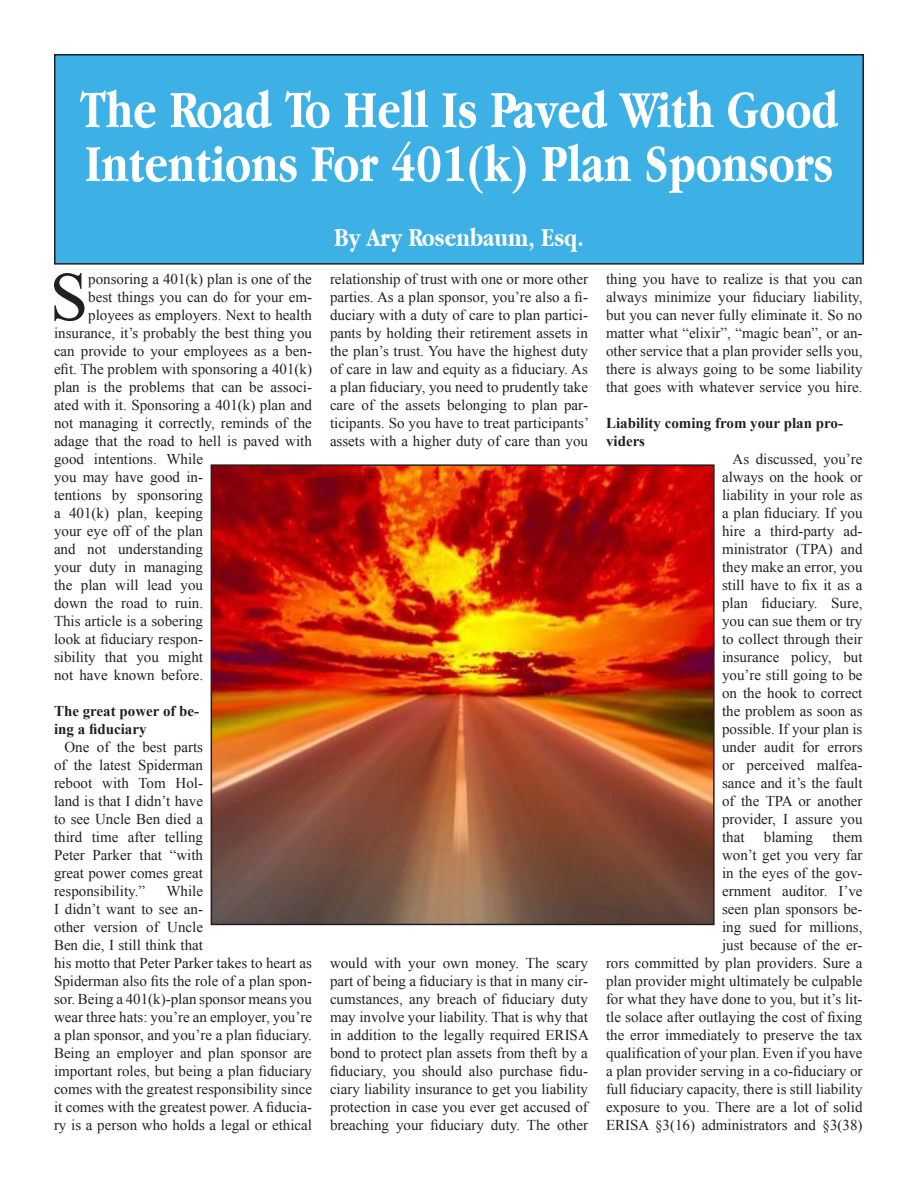
<style>
.page{position:relative;width:918px;height:1188px;background:#fff}
.page>*{position:absolute;margin:0;border:0;box-sizing:border-box;transform-origin:0 0}
.t1{font:69.3px "Times New Roman";color:#231f20}
.t2{font:700 54px/54px "Apple Garamond";color:#fff}
.t3{font:700 27px "Apple Garamond";color:#fff}
.t4{font:15px/18px "Times New Roman";color:#231f20;text-align:justify}
.t5{font:700 15px/18px "Times New Roman";color:#231f20}
</style>
<div class="page">
<div style="left:55px;top:55px;width:808px;height:209px;background:#3db1e5"></div>
<div style="left:54px;top:54px;width:810px;height:211px;border:2px solid #231f20"></div>
<img style="left:214px;top:467px;width:498px;height:455px">
<div style="left:211px;top:464px;width:504px;height:461px;border:2px solid #231f20"></div>
<p class="t2" style="left:80px;top:83px;width:760px">The Road To Hell Is Paved With Good<br>Intentions For 401(k) Plan Sponsors</p>
<p class="t3" style="left:334px;top:222px;width:251px">By Ary Rosenbaum, Esq.</p>
<p class="t1" style="left:50px;top:250px;width:40px">S</p>
<p class="t4" style="left:88px;top:270px;width:225px">ponsoring a 401(k) plan is one of the</p>
<p class="t4" style="left:330px;top:270px;width:261px">relationship of trust with one or more other parties. As a plan sponsor, you’re also a fi&shy;duciary with a duty of care to plan partici&shy;pants by holding their retirement assets in the plan’s trust. You have the highest duty of care in law and equity as a fiduciary. As a plan fiduciary, you need to prudently take care of the assets belonging to plan par&shy;ticipants. So you have to treat participants’ assets with a higher duty of care than you</p>
<p class="t4" style="left:606px;top:270px;width:258px">thing you have to realize is that you can always minimize your fiduciary liability, but you can never fully eliminate it. So no matter what “elixir”, “magic bean”, or an&shy;other service that a plan provider sells you, there is always going to be some liability that goes with whatever service you hire.</p>
<p class="t5" style="left:606px;top:414px;width:239px">Liability coming from your plan pro&shy;viders</p>
<p class="t4" style="left:722px;top:450px;width:142px;text-indent:10px">As discussed, you’re always on the hook or liability in your role as a plan fiduciary. If you hire a third-party ad&shy;ministrator (TPA) and they make an error, you still have to fix it as a plan fiduciary. Sure, you can sue them or try to collect through their insurance policy, but you’re still going to be on the hook to correct the problem as soon as possible. If your plan is under audit for errors or perceived malfea&shy;sance and it’s the fault of the TPA or another provider, I assure you that</p>
<p class="t4" style="left:88px;top:288px;width:225px">best things you can do for your em-</p>
<p class="t4" style="left:88px;top:306px;width:225px">ployees as employers. Next to health</p>
<p class="t4" style="left:54px;top:324px;width:260px">insurance, it’s probably the best thing you</p>
<p class="t4" style="left:54px;top:342px;width:259px">can provide to your employees as a ben-</p>
<p class="t4" style="left:54px;top:360px;width:260px">efit. The problem with sponsoring a 401(k)</p>
<p class="t4" style="left:54px;top:378px;width:259px">plan is the problems that can be associ-</p>
<p class="t4" style="left:54px;top:396px;width:260px">ated with it. Sponsoring a 401(k) plan and</p>
<p class="t4" style="left:54px;top:414px;width:259px">not managing it correctly, reminds of the</p>
<p class="t4" style="left:54px;top:432px;width:260px">adage that the road to hell is paved with</p>
<p class="t4" style="left:54px;top:450px;width:151px">good intentions. While</p>
<p class="t4" style="left:54px;top:468px;width:151px">you may have good in-</p>
<p class="t4" style="left:54px;top:486px;width:151px">tentions by sponsoring</p>
<p class="t4" style="left:54px;top:504px;width:151px">a 401(k) plan, keeping</p>
<p class="t4" style="left:54px;top:522px;width:151px">your eye off of the plan</p>
<p class="t4" style="left:54px;top:540px;width:151px">and not understanding</p>
<p class="t4" style="left:54px;top:558px;width:151px">your duty in managing</p>
<p class="t4" style="left:54px;top:576px;width:151px">the plan will lead you</p>
<p class="t4" style="left:54px;top:594px;width:151px">down the road to ruin.</p>
<p class="t4" style="left:54px;top:612px;width:151px">This article is a sobering</p>
<p class="t4" style="left:54px;top:630px;width:151px">look at fiduciary respon-</p>
<p class="t4" style="left:54px;top:648px;width:151px">sibility that you might</p>
<p class="t4" style="left:54px;top:666px;width:151px">not have known before.</p>
<p class="t5" style="left:54px;top:702px;width:147px">The great power of be&shy;ing a fiduciary</p>
<p class="t4" style="left:54px;top:738px;width:151px;text-indent:10px">One of the best parts of the latest Spiderman reboot with Tom Hol&shy;land is that I didn’t have to see Uncle Ben died a third time after telling Peter Parker that “with great power comes great responsibility.”</p>
<p class="t4" style="left:606px;top:828px;width:258px;text-align:right">them<br>won’t get you very far<br>in the eyes of the gov-<br>ernment auditor. I’ve<br>seen plan sponsors be-<br>ing sued for millions,<br>just because of the er-<br>rors committed by plan providers. Sure a plan provider might ultimately be culpable for what they have done to you, but it’s lit&shy;tle solace after outlaying the cost of fixing the error immediately to preserve the tax qualification of your plan. Even if you have a plan provider serving in a co-fiduciary or full fiduciary capacity, there is still liability exposure to you. There are a lot of solid ERISA §3(16) administrators and §3(38)</p>
<p class="t4" style="left:764px;top:828px;width:51px">blaming</p>
<p class="t4" style="left:54px;top:882px;width:260px;text-align:left;text-indent:112px">While<br>I didn’t want to see an-<br>other version of Uncle<br>Ben die, I still think that<br>his motto that Peter Parker takes to heart as Spiderman also fits the role of a plan spon&shy;sor. Being a 401(k)-plan sponsor means you wear three hats: you’re an employer, you’re a plan sponsor, and you’re a plan fiduciary.<br>Being an employer and plan sponsor are important roles, but being a plan fiduciary comes with the greatest responsibility since it comes with the greatest power. A fiducia&shy;ry is a person who holds a legal or ethical</p>
<p class="t4" style="left:330px;top:954px;width:260px">would with your own money. The scary part of being a fiduciary is that in many cir&shy;cumstances, any breach of fiduciary duty may involve your liability. That is why that in addition to the legally required ERISA bond to protect plan assets from theft by a fiduciary, you should also purchase fidu&shy;ciary liability insurance to get you liability protection in case you ever get accused of breaching your fiduciary duty. The other</p>
</div>
